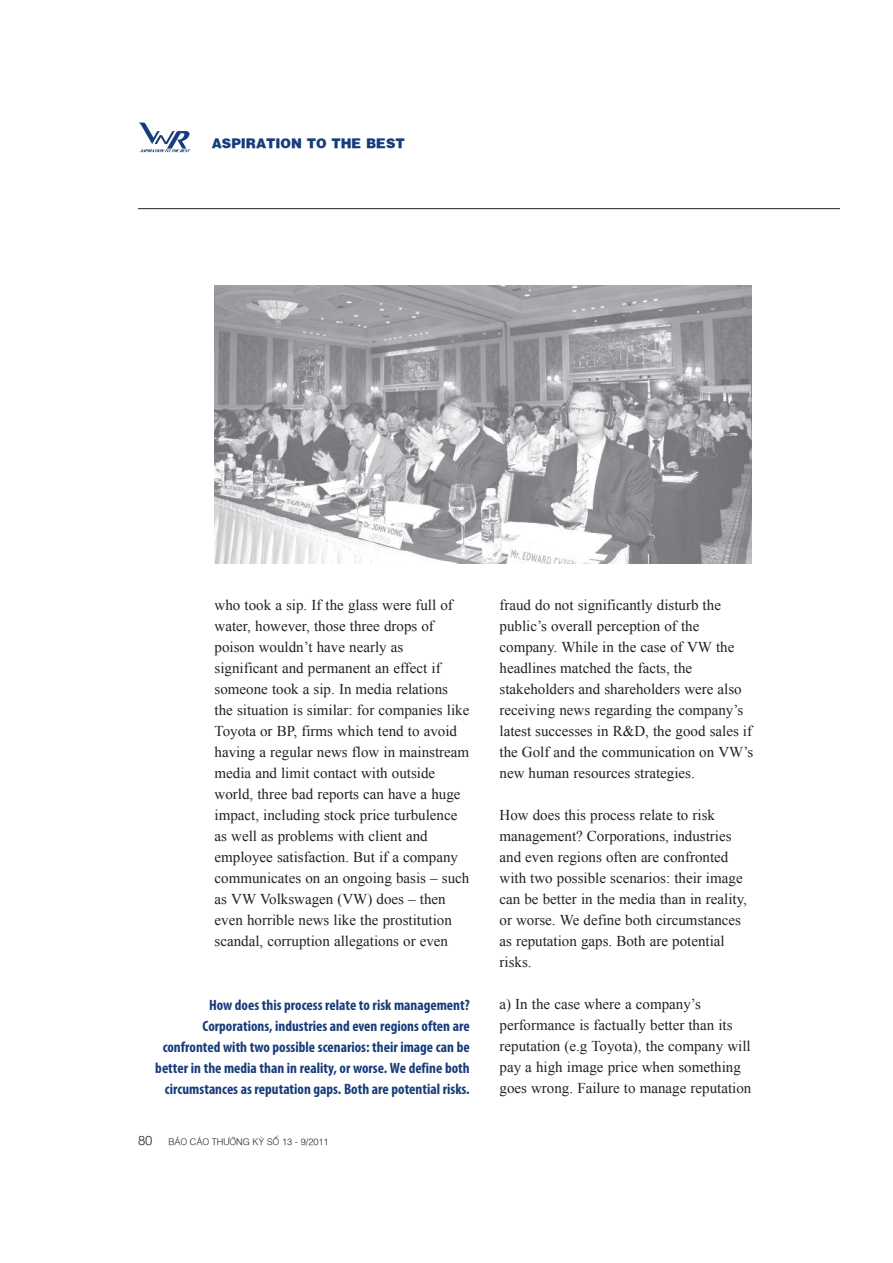
<style>
.page{position:relative;width:893px;height:1263px;background:#fff}
.page>*{position:absolute;margin:0;border:0;box-sizing:border-box;transform-origin:0 0}
.t1{font:15px/21px "Times New Roman";color:#231f20}
.t2{font:700 condensed 15px/21px "Myriad Pro";color:#173c7b;text-align:right}
.t3{font:15px "VNI Swiss Extreme";color:#173c7b}
.t4{font:300 10.5px "VNI Swiss";color:#231f20}
.s1{font-size:15px}
</style>
<div class="page">
<hr style="left:138px;top:208px;width:702px;height:1px;background:#231f20">
<img style="left:215px;top:286px;width:537px;height:278px">
<svg style="left:139px;top:123px;width:51px;height:29px"></svg>
<p class="t3" style="left:212px;top:133px;width:195px">ASPIRATION TO THE BEST</p>
<p class="t1" style="left:215px;top:595px;width:256px">who took a sip. If the glass were full of water, however, those three drops of poison wouldn’t have nearly as significant and permanent an effect if someone took a sip. In media relations the situation is similar: for companies like Toyota or BP, firms which tend to avoid having a regular news flow in mainstream media and limit contact with outside world, three bad reports can have a huge impact, including stock price turbulence as well as problems with client and employee satisfaction. But if a company communicates on an ongoing basis – such as VW Volkswagen (VW) does – then even horrible news like the prostitution scandal, corruption allegations or even</p>
<p class="t2" style="left:155px;top:996px;width:316px">How does this process relate to risk management?<br>Corporations, industries and even regions often are confronted with two possible scenarios: their image can be better in the media than in reality, or worse. We define both circumstances as reputation gaps. Both are potential risks.</p>
<p class="t4" style="left:138px;top:1135px;width:192px"><span class="s1">80</span> BAÙO CAÙO THÖÔØNG KYØ SOÁ 13 - 9/2011</p>
<p class="t1" style="left:499px;top:595px;width:255px">fraud do not significantly disturb the public’s overall perception of the company. While in the case of VW the headlines matched the facts, the stakeholders and shareholders were also receiving news regarding the company’s latest successes in R&amp;D, the good sales if the Golf and the communication on VW’s new human resources strategies.</p>
<p class="t1" style="left:499px;top:805px;width:249px">How does this process relate to risk management? Corporations, industries and even regions often are confronted with two possible scenarios: their image can be better in the media than in reality, or worse. We define both circumstances as reputation gaps. Both are potential risks.</p>
<p class="t1" style="left:499px;top:994px;width:253px">a) In the case where a company’s performance is factually better than its reputation (e.g Toyota), the company will pay a high image price when something goes wrong. Failure to manage reputation</p>
</div>
